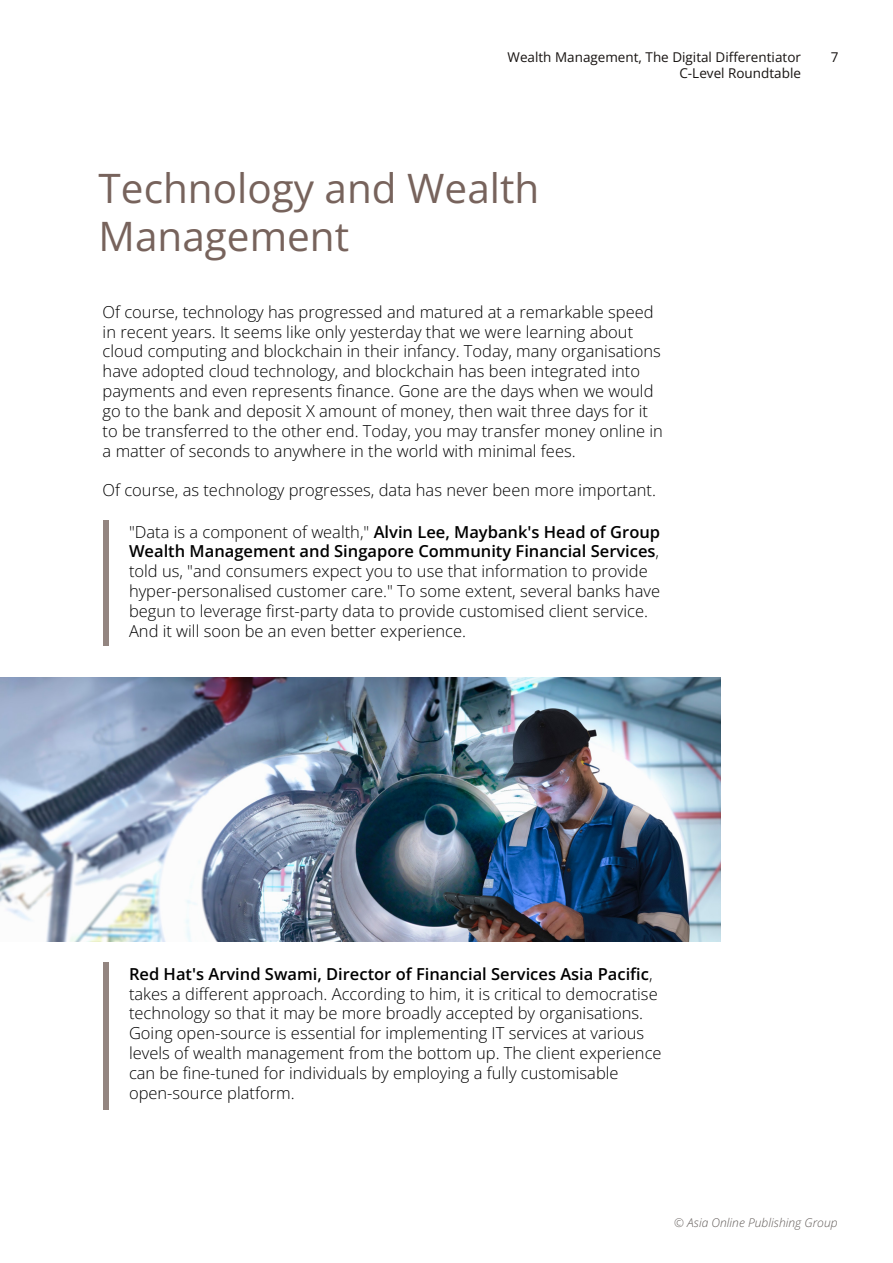
<style>
.page{position:relative;width:893px;height:1263px;background:#fff}
.page>*{position:absolute;margin:0;border:0;box-sizing:border-box;transform-origin:0 0}
.t1{font:40.5px/48.6px "Open Sans";color:#77635c}
.t2{font:300 16.5px/19.8px "Open Sans";color:#000}
.t3{font:13.5px/16.2px "Open Sans";color:#171311;text-align:right}
.t4{font:italic 300 12px "Open Sans";color:#635d5a}
.s1{font-weight:600}
</style>
<div class="page">
<div style="left:103px;top:520px;width:5px;height:126px;background:#938580"></div>
<div style="left:103px;top:963px;width:5px;height:147px;background:#938580"></div>
<img style="left:0;top:677px;width:721px;height:265px">
<p class="t3" style="left:507px;top:48px;width:295px">Wealth Management, The Digital Differentiator<br>C-Level Roundtable</p>
<p class="t3" style="left:831px;top:48px;width:9px">7</p>
<h1 class="t1" style="left:99px;top:163px;width:442px">Technology and Wealth<br>Management</h1>
<p class="t2" style="left:103px;top:302px;width:562px">Of course, technology has progressed and matured at a remarkable speed in recent years. It seems like only yesterday that we were learning about cloud computing and blockchain in their infancy. Today, many organisations have adopted cloud technology, and blockchain has been integrated into payments and even represents finance. Gone are the days when we would go to the bank and deposit X amount of money, then wait three days for it to be transferred to the other end. Today, you may transfer money online in a matter of seconds to anywhere in the world with minimal fees.</p>
<p class="t2" style="left:103px;top:480px;width:555px">Of course, as technology progresses, data has never been more important.</p>
<p class="t2" style="left:129px;top:521px;width:533px">"Data is a component of wealth," <span class="s1">Alvin Lee, Maybank's Head of Group Wealth Management and Singapore Community Financial Services</span>, told us, "and consumers expect you to use that information to provide hyper-personalised customer care." To some extent, several banks have begun to leverage first-party data to provide customised client service.<br>And it will soon be an even better experience.</p>
<p class="t2" style="left:129px;top:963px;width:534px"><span class="s1">Red Hat's Arvind Swami, Director of Financial Services Asia Pacific</span>, takes a different approach. According to him, it is critical to democratise technology so that it may be more broadly accepted by organisations.<br>Going open-source is essential for implementing IT services at various levels of wealth management from the bottom up. The client experience can be fine-tuned for individuals by employing a fully customisable open-source platform.</p>
<p class="t4" style="left:674px;top:1214px;width:165px">© Asia Online Publishing Group</p>
</div>
